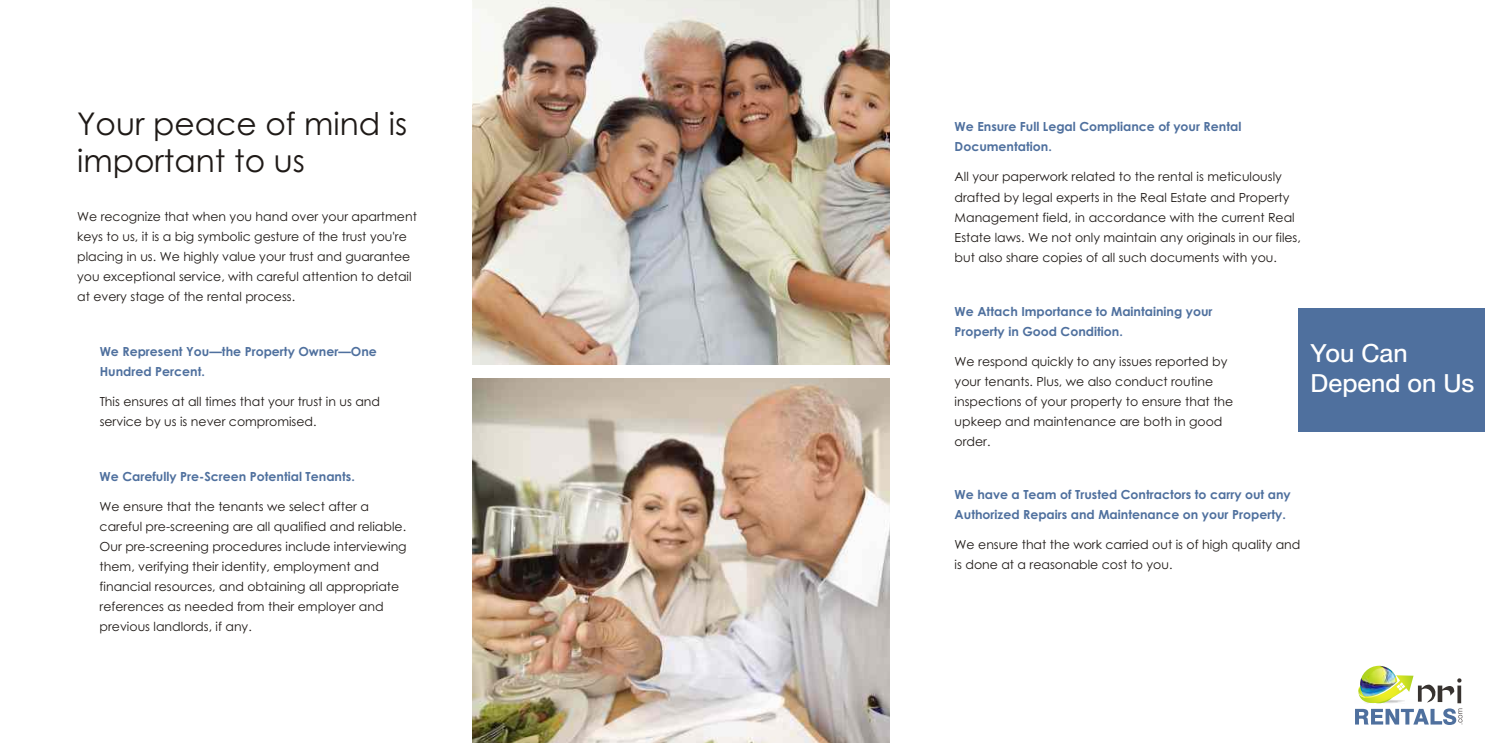
<style>
.page{position:relative;width:1485px;height:743px;background:#fff}
.page>*{position:absolute;margin:0;border:0;box-sizing:border-box;transform-origin:0 0}
.t1{font:31.25px/37.2px "Century Gothic";color:#1f1a17}
.t2{font:25px/30.2px "Heavenetica 5 PS Bld SH";color:#fff}
.t3{font:12.5px/20px "Century Gothic";color:#1f1a17}
.t4{font:700 12.5px/20px "Century Gothic";color:#4f709e}
</style>
<div class="page">
<img style="left:1355px;top:665px;width:107px;height:60px">
<div style="left:1298px;top:308px;width:187px;height:124px;background:#4f709e"></div>
<img style="left:472px;top:379px;width:417px;height:363px">
<img style="left:472px;top:0;width:417px;height:364px">
<h1 class="t1" style="left:77px;top:108px;width:332px">Your peace of mind is important to us</h1>
<p class="t3" style="left:77px;top:208px;width:341px">We recognize that when you hand over your apartment keys to us, it is a big symbolic gesture of the trust you're placing in us. We highly value your trust and guarantee you exceptional service, with careful attention to detail at every stage of the rental process.</p>
<p class="t4" style="left:100px;top:342px;width:279px">We Represent You—the Property Owner—One<br>Hundred Percent.</p>
<p class="t3" style="left:100px;top:392px;width:282px">This ensures at all times that your trust in us and service by us is never compromised.</p>
<p class="t4" style="left:100px;top:467px;width:257px">We Carefully Pre-Screen Potential Tenants.</p>
<p class="t3" style="left:100px;top:497px;width:309px">We ensure that the tenants we select after a careful pre-screening are all qualified and reliable.<br>Our pre-screening procedures include interviewing them, verifying their identity, employment and financial resources, and obtaining all appropriate references as needed from their employer and previous landlords, if any.</p>
<p class="t4" style="left:955px;top:118px;width:288px">We Ensure Full Legal Compliance of your Rental<br>Documentation.</p>
<p class="t3" style="left:955px;top:168px;width:348px">All your paperwork related to the rental is meticulously drafted by legal experts in the Real Estate and Property Management field, in accordance with the current Real Estate laws. We not only maintain any originals in our files, but also share copies of all such documents with you.</p>
<p class="t4" style="left:955px;top:302px;width:260px">We Attach Importance to Maintaining your<br>Property in Good Condition.</p>
<p class="t3" style="left:955px;top:352px;width:280px">We respond quickly to any issues reported by your tenants. Plus, we also conduct routine inspections of your property to ensure that the upkeep and maintenance are both in good order.</p>
<h2 class="t2" style="left:1311px;top:336px;width:165px">You Can<br>Depend on Us</h2>
<p class="t4" style="left:955px;top:486px;width:338px">We have a Team of Trusted Contractors to carry out any<br>Authorized Repairs and Maintenance on your Property.</p>
<p class="t3" style="left:955px;top:536px;width:347px">We ensure that the work carried out is of high quality and is done at a reasonable cost to you.</p>
</div>
